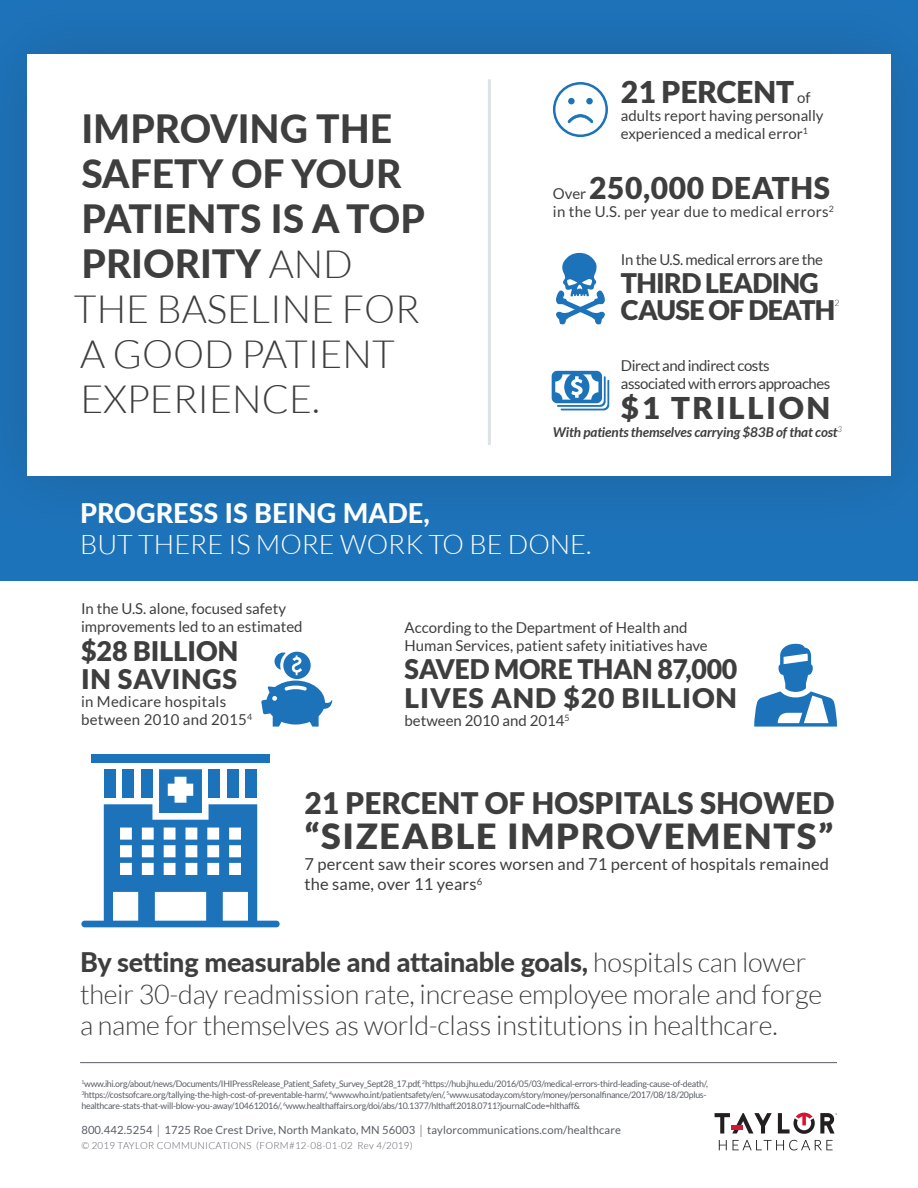
<style>
.page{position:relative;width:918px;height:1188px;background:#fff}
.page>*{position:absolute;margin:0;border:0;box-sizing:border-box;transform-origin:0 0}
.t1{font:800 39px/45px "Lato";color:#3e3e3f}
.t2{font:900 34.65px "Lato";letter-spacing:.045em;color:#3e3e3f;scale:1.05 1}
.t3{font:900 30px "Lato";letter-spacing:.02em;color:#3e3e3f}
.t4{font:900 30px "Lato";color:#3e3e3f}
.t5{font:900 30px "Lato";letter-spacing:.08em;color:#3e3e3f;scale:1.05 1}
.t6{font:900 29.7px "Lato";letter-spacing:.01em;color:#3e3e3f}
.t7{font:300 27px/31.5px "Lato";letter-spacing:-.01em;color:#3e3e3f}
.t8{font:300 27px/31.5px "Lato";color:#fff}
.t9{font:900 27px/28.5px "Lato";letter-spacing:.01em;color:#3e3e3f}
.t10{font:900 27px "Lato";letter-spacing:-.01em;color:#3e3e3f}
.t11{font:900 27px "Lato";letter-spacing:.03em;color:#3e3e3f}
.t12{font:16.5px/19.8px "Lato";letter-spacing:.01em;color:#3e3e3f}
.t13{font:15px/18px "Lato";color:#3e3e3f}
.t14{font:15px "Lato";letter-spacing:.02em;color:#3e3e3f}
.t15{font:15px/18px "Lato";letter-spacing:-.03em;color:#3e3e3f}
.t16{font:15px "Lato";letter-spacing:-.02em;color:#3e3e3f}
.t17{font:italic 700 13.5px "Lato";letter-spacing:-.01em;color:#3e3e3f}
.t18{font:11.25px "Lato";letter-spacing:.01em;color:#595d64}
.t19{font:300 9.75px "Lato";letter-spacing:.03em;color:#595d64}
.t20{font:9px/11.2px "Lato";letter-spacing:-.03em;color:#595d64}
.t21{font:300 8.7px "Lato";color:#3e3e3f}
.s1{font-weight:300}
.s2{font-weight:400;font-size:15px}
.s3{font-weight:800}
.s4{font-weight:300;font-size:16.8px}
</style>
<div class="page">
<div style="left:0;top:0;width:918px;height:580px;background:#1d73ba"></div>
<div style="left:0;top:0;width:918px;height:543px;background:#1d70b4"></div>
<div style="left:27px;top:54px;width:864px;height:421px;background:#fff"></div>
<svg style="left:715px;top:1113px;width:57px;height:21px"></svg>
<hr style="left:731px;top:1126px;width:12px;height:4px;background:#d71532">
<svg style="left:778px;top:1113px;width:59px;height:21px"></svg>
<svg style="left:719px;top:1140px;width:8px;height:10px"></svg>
<svg style="left:733px;top:1140px;width:100px;height:10px"></svg>
<svg style="left:553px;top:82px;width:55px;height:55px"></svg>
<hr style="left:488px;top:79px;width:3px;height:366px;background:#dde2e4">
<svg style="left:556px;top:253px;width:49px;height:72px"></svg>
<svg style="left:261px;top:652px;width:71px;height:75px"></svg>
<svg style="left:552px;top:371px;width:57px;height:39px"></svg>
<svg style="left:81px;top:769px;width:199px;height:158px"></svg>
<div style="left:209px;top:769px;width:11px;height:29px;background:#1d73ba"></div>
<div style="left:227px;top:769px;width:12px;height:29px;background:#1d73ba"></div>
<div style="left:91px;top:754px;width:179px;height:9px;background:#1d73ba"></div>
<hr style="left:80px;top:1062px;width:757px;height:1px;background:#595d64">
<svg style="left:754px;top:644px;width:83px;height:83px"></svg>
<p class="t1" style="left:74px;top:104px;width:353px">IMPROVING THE<br>SAFETY OF YOUR<br>PATIENTS IS A TOP<br>PRIORITY <span class="s1">AND<br>THE BASELINE FOR<br>A GOOD PATIENT<br>EXPERIENCE.</span></p>
<p class="t4" style="left:621px;top:75px;width:191px">21 PERCENT <span class="s2">of</span></p>
<p class="t13" style="left:621px;top:107px;width:204px">adults report having personally experienced a medical error<sup>1</sup></p>
<p class="t3" style="left:553px;top:170px;width:279px"><span class="s2">Over</span> 250,000 DEATHS</p>
<p class="t14" style="left:553px;top:203px;width:283px">in the U.S. per year due to medical errors<sup>2</sup></p>
<p class="t16" style="left:621px;top:251px;width:204px">In the U.S. medical errors are the</p>
<p class="t10" style="left:621px;top:268px;width:199px">THIRD LEADING</p>
<p class="t10" style="left:621px;top:295px;width:216px">CAUSE OF DEATH</p>
<p class="t21" style="left:835px;top:299px;width:7px">2</p>
<p class="t15" style="left:621px;top:357px;width:211px">Direct and indirect costs associated with errors approaches</p>
<p class="t5" style="left:621px;top:391px;width:201px">$1 TRILLION</p>
<p class="t17" style="left:553px;top:424px;width:291px">With patients themselves carrying $83B of that cost<sup>3</sup></p>
<p class="t8" style="left:80px;top:497px;width:513px"><span class="s3">PROGRESS IS BEING MADE,<br></span>BUT THERE IS MORE WORK TO BE DONE.</p>
<p class="t13" style="left:81px;top:600px;width:207px">In the U.S. alone, focused safety</p>
<p class="t13" style="left:81px;top:618px;width:223px">improvements led to an estimated</p>
<p class="t10" style="left:81px;top:635px;width:159px">$28 BILLION</p>
<p class="t11" style="left:81px;top:664px;width:158px">IN SAVINGS</p>
<p class="t14" style="left:81px;top:694px;width:147px">in Medicare hospitals</p>
<p class="t14" style="left:81px;top:712px;width:173px">between 2010 and 2015<sup>4</sup></p>
<p class="t13" style="left:405px;top:618px;width:305px">According to the Department of Health and<br>Human Services, patient safety initiatives have</p>
<p class="t9" style="left:405px;top:654px;width:334px">SAVED MORE THAN 87,000<br>LIVES AND $20 BILLION</p>
<p class="t13" style="left:405px;top:711px;width:167px">between 2010 and 2014<sup>5</sup></p>
<p class="t6" style="left:304px;top:786px;width:532px">21 PERCENT OF HOSPITALS SHOWED</p>
<p class="t2" style="left:304px;top:816px;width:505px">“SIZEABLE IMPROVEMENTS”</p>
<p class="t12" style="left:304px;top:854px;width:526px">7 percent saw their scores worsen and 71 percent of hospitals remained the same, over 11 years<sup>6</sup></p>
<p class="t7" style="left:80px;top:947px;width:744px"><span class="s3">By setting measurable and attainable goals,</span> hospitals can lower their 30-day readmission rate, increase employee morale and forge a name for themselves as world-class institutions in healthcare.</p>
<p class="t20" style="left:81px;top:1078px;width:628px"><sup>1</sup>www.ihi.org/about/news/Documents/IHIPressRelease_Patient_Safety_Survey_Sept28_17.pdf, <sup>2</sup>https://hub.jhu.edu/2016/05/03/medical-errors-third-leading-cause-of-death/,<br><sup>3</sup>https://costsofcare.org/tallying-the-high-cost-of-preventable-harm/, <sup>4</sup>www.who.int/patientsafety/en/, <sup>5</sup>www.usatoday.com/story/money/personalfinance/2017/08/18/20plus&shy;healthcare-stats-that-will-blow-you-away/104612016/, <sup>6</sup>www.healthaffairs.org/doi/abs/10.1377/hlthaff.2018.0711?journalCode=hlthaff&amp;</p>
<p class="t18" style="left:81px;top:1123px;width:541px">800.442.5254 <span class="s4">l</span> 1725 Roe Crest Drive, North Mankato, MN 56003 <span class="s4">l</span> taylorcommunications.com/healthcare</p>
<p class="t19" style="left:81px;top:1140px;width:333px">© 2019 TAYLOR COMMUNICATIONS (FORM#12-08-01-02 Rev 4/2019)</p>
</div>
